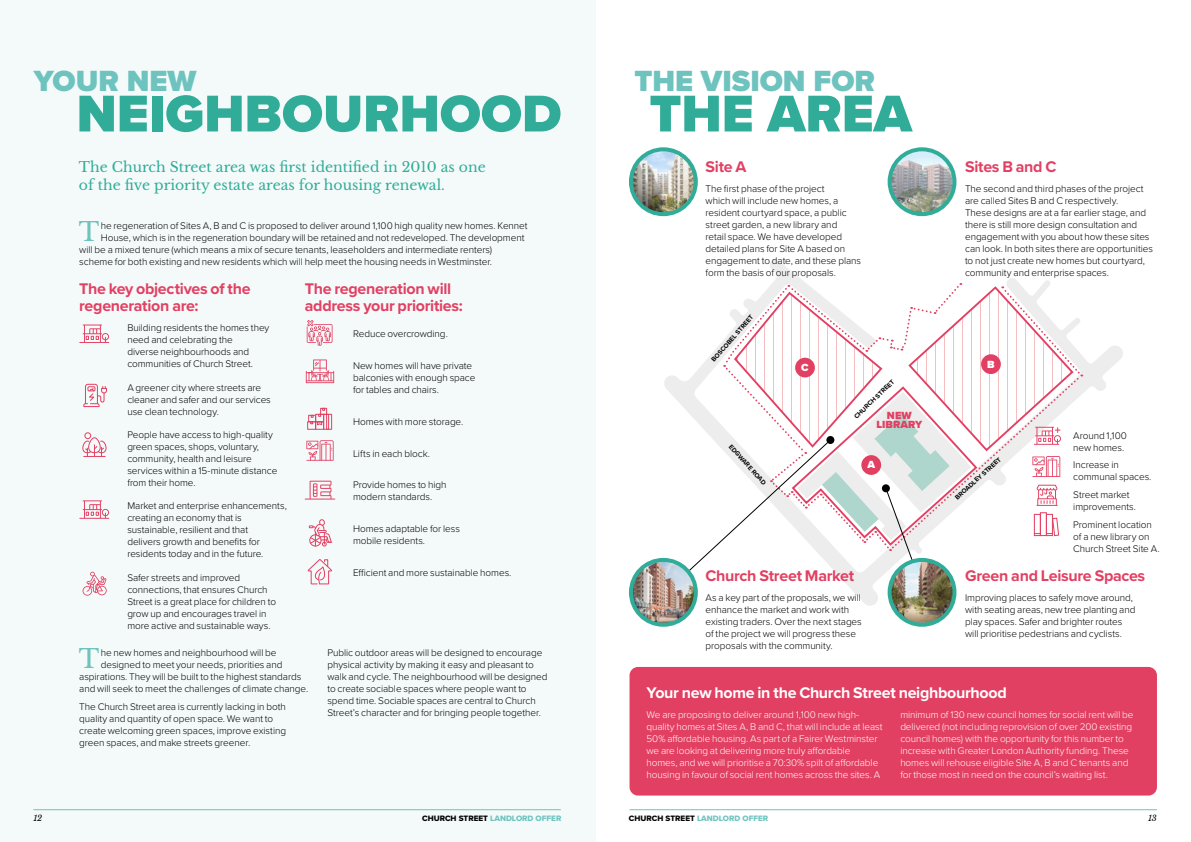
<style>
.page{position:relative;width:1191px;height:842px;background:#fff}
.page>*{position:absolute;margin:0;border:0;box-sizing:border-box;transform-origin:0 0}
.t1{font:900 53.6px "Proxima Nova";color:#31ac99}
.t2{font:900 30.3px "Proxima Nova";color:#6ec3bf}
.t3{font:25.6px "Libre Baskerville";color:#6ec3bf}
.t4{font:700 16px/17px "Proxima Nova";letter-spacing:-.02em;color:#e24062}
.t5{font:700 16px "Proxima Nova";letter-spacing:-.02em;color:#fff}
.t6{font:14px/18.2px "Libre Baskerville";color:#31ac99}
.t7{font:900 10.8px/9.1px "Proxima Nova";color:#e24062;text-align:center}
.t8{font:900 10.8px "Proxima Nova";color:#fff}
.t9{font:300 10px/12px "Proxima Nova";letter-spacing:-.01em;color:#000}
.t10{font:300 10px/12px "Proxima Nova";letter-spacing:-.01em;color:#fff}
.t11{font:8.1px "Proxima Nova Extrabld";color:#6ec3bf}
.t12{font:italic 8.1px "Libre Baskerville";color:#000}
.t13{font:700 6.6px "Proxima Nova";color:#000}
.s1{color:#000}
</style>
<div class="page">
<div style="left:0;top:0;width:595px;height:842px;background:#f4fafa"></div>
<div style="left:629px;top:667px;width:528px;height:128px;background:#e24062;border-radius:9px"></div>
<svg style="left:79px;top:324px;width:30px;height:19px"></svg>
<svg style="left:79px;top:500px;width:30px;height:19px"></svg>
<svg style="left:83px;top:384px;width:24px;height:23px"></svg>
<div style="left:84px;top:432px;width:7px;height:7px;border:1px solid #e34062;border-radius:50%"></div>
<svg style="left:82px;top:437px;width:25px;height:20px"></svg>
<svg style="left:83px;top:572px;width:24px;height:24px"></svg>
<svg style="left:307px;top:320px;width:25px;height:26px"></svg>
<svg style="left:306px;top:359px;width:28px;height:24px"></svg>
<div style="left:307px;top:421px;width:9px;height:9px;border:1px solid #e34062"></div>
<div style="left:308px;top:415px;width:8px;height:7px;border:1px solid #e34062"></div>
<div style="left:315px;top:421px;width:9px;height:9px;border:1px solid #e34062"></div>
<div style="left:323px;top:414px;width:9px;height:16px;border:1px solid #e34062"></div>
<div style="left:326px;top:414px;width:3px;height:16px;border:1px solid #e34062"></div>
<div style="left:320px;top:408px;width:7px;height:7px;border:1px solid #e34062"></div>
<svg style="left:310px;top:408px;width:15px;height:18px"></svg>
<svg style="left:306px;top:440px;width:28px;height:21px"></svg>
<svg style="left:305px;top:481px;width:30px;height:19px"></svg>
<svg style="left:309px;top:519px;width:23px;height:28px"></svg>
<svg style="left:308px;top:559px;width:24px;height:25px"></svg>
<hr style="left:629px;top:809px;width:528px;height:1px;background:#6ec3bf">
<hr style="left:33px;top:809px;width:528px;height:1px;background:#6ec3bf">
<svg style="left:695px;top:259px;width:428px;height:348px"></svg>
<img style="left:631px;top:560px;width:65px;height:65px;border-radius:32px">
<div style="left:629px;top:558px;width:69px;height:69px;border:4px solid #31ac99;border-radius:50%"></div>
<img style="left:631px;top:149px;width:65px;height:65px;border-radius:32px">
<div style="left:629px;top:147px;width:69px;height:69px;border:4px solid #31ac99;border-radius:50%"></div>
<img style="left:889px;top:560px;width:65px;height:65px;border-radius:32px">
<div style="left:887px;top:558px;width:69px;height:69px;border:4px solid #31ac99;border-radius:50%"></div>
<img style="left:889px;top:149px;width:65px;height:65px;border-radius:32px">
<div style="left:887px;top:147px;width:69px;height:69px;border:4px solid #31ac99;border-radius:50%"></div>
<svg style="left:662px;top:283px;width:420px;height:313px"></svg>
<h2 class="t2" style="left:34px;top:58px;width:164px">YOUR NEW</h2>
<h2 class="t2" style="left:634px;top:58px;width:242px">THE VISION FOR</h2>
<h1 class="t1" style="left:77px;top:74px;width:486px">NEIGHBOURHOOD</h1>
<h1 class="t1" style="left:649px;top:74px;width:264px">THE AREA</h1>
<h3 class="t6" style="left:79px;top:158px;width:408px">The Church Street area was first identified in 2010 as one of the five priority estate areas for housing renewal.</h3>
<h3 class="t3" style="left:79px;top:216px;width:22px">T</h3>
<p class="t9" style="left:101px;top:219px;width:428px">he regeneration of Sites A, B and C is proposed to deliver around 1,100 high quality new homes. Kennet</p>
<p class="t9" style="left:101px;top:231px;width:425px">House, which is in the regeneration boundary will be retained and not redeveloped. The development</p>
<p class="t9" style="left:79px;top:243px;width:414px">will be a mixed tenure (which means a mix of secure tenants, leaseholders and intermediate renters)</p>
<p class="t9" style="left:79px;top:255px;width:414px">scheme for both existing and new residents which will help meet the housing needs in Westminster.</p>
<h3 class="t4" style="left:79px;top:280px;width:173px">The key objectives of the regeneration are:</h3>
<p class="t9" style="left:127px;top:321px;width:143px">Building residents the homes they need and celebrating the<br>diverse neighbourhoods and communities of Church Street.</p>
<p class="t9" style="left:127px;top:381px;width:145px">A greener city where streets are cleaner and safer and our services use clean technology.</p>
<p class="t9" style="left:127px;top:428px;width:151px">People have access to high-quality green spaces, shops, voluntary, community, health and leisure services within a 15-minute distance from their home.</p>
<p class="t9" style="left:127px;top:499px;width:161px">Market and enterprise enhancements, creating an economy that is sustainable, resilient and that<br>delivers growth and benefits for residents today and in the future.</p>
<p class="t9" style="left:127px;top:571px;width:150px">Safer streets and improved connections, that ensures Church Street is a great place for children to grow up and encourages travel in more active and sustainable ways.</p>
<h3 class="t4" style="left:305px;top:280px;width:159px">The regeneration will address your priorities:</h3>
<p class="t9" style="left:353px;top:327px;width:96px">Reduce overcrowding.</p>
<p class="t9" style="left:353px;top:359px;width:124px">New homes will have private balconies with enough space for tables and chairs.</p>
<p class="t9" style="left:353px;top:415px;width:112px">Homes with more storage.</p>
<p class="t9" style="left:353px;top:447px;width:78px">Lifts in each block.</p>
<p class="t9" style="left:353px;top:478px;width:95px">Provide homes to high modern standards.</p>
<p class="t9" style="left:353px;top:522px;width:108px">Homes adaptable for less mobile residents.</p>
<p class="t9" style="left:353px;top:566px;width:160px">Efficient and more sustainable homes.</p>
<h3 class="t3" style="left:79px;top:643px;width:22px">T</h3>
<p class="t9" style="left:101px;top:646px;width:177px">he new homes and neighbourhood will be</p>
<p class="t9" style="left:101px;top:658px;width:183px">designed to meet your needs, priorities and</p>
<p class="t9" style="left:79px;top:670px;width:223px">aspirations. They will be built to the highest standards</p>
<p class="t9" style="left:79px;top:682px;width:230px">and will seek to meet the challenges of climate change.</p>
<p class="t9" style="left:79px;top:700px;width:208px">The Church Street area is currently lacking in both quality and quantity of open space. We want to create welcoming green spaces, improve existing green spaces, and make streets greener.</p>
<p class="t9" style="left:327px;top:646px;width:221px">Public outdoor areas will be designed to encourage physical activity by making it easy and pleasant to walk and cycle. The neighbourhood will be designed to create sociable spaces where people want to spend time. Sociable spaces are central to Church Street’s character and for bringing people together.</p>
<h3 class="t4" style="left:705px;top:157px;width:42px">Site A</h3>
<p class="t9" style="left:705px;top:182px;width:157px">The first phase of the project<br>which will include new homes, a resident courtyard space, a public street garden, a new library and<br>retail space. We have developed detailed plans for Site A based on engagement to date, and these plans form the basis of our proposals.</p>
<p class="t13" style="left:709px;top:358px;width:62px;rotate:-49deg">BOSCOBEL STREET</p>
<p class="t13" style="left:734px;top:442px;width:53px;rotate:48deg">EDGWARE ROAD</p>
<p class="t8" style="left:801px;top:359px;width:9px">C</p>
<p class="t13" style="left:851px;top:414px;width:55px;rotate:-44deg">CHURCH STREET</p>
<p class="t7" style="left:876px;top:411px;width:47px">NEW<br>LIBRARY</p>
<p class="t8" style="left:867px;top:457px;width:9px">A</p>
<h3 class="t4" style="left:705px;top:567px;width:150px">Church Street Market</h3>
<p class="t9" style="left:705px;top:591px;width:158px">As a key part of the proposals, we will enhance the market and work with existing traders. Over the next stages of the project we will progress these proposals with the community.</p>
<h3 class="t4" style="left:965px;top:157px;width:93px">Sites B and C</h3>
<p class="t9" style="left:965px;top:182px;width:189px">The second and third phases of the project are called Sites B and C respectively.<br>These designs are at a far earlier stage, and there is still more design consultation and engagement with you about how these sites can look. In both sites there are opportunities to not just create new homes but courtyard, community and enterprise spaces.</p>
<p class="t8" style="left:987px;top:356px;width:9px">B</p>
<p class="t13" style="left:952px;top:495px;width:61px;rotate:-42deg">BROADLEY STREET</p>
<p class="t9" style="left:1073px;top:429px;width:55px">Around 1,100 new homes.</p>
<p class="t9" style="left:1073px;top:458px;width:80px">Increase in communal spaces.</p>
<p class="t9" style="left:1073px;top:488px;width:64px">Street market improvements.</p>
<p class="t9" style="left:1073px;top:518px;width:88px">Prominent location of a new library on<br>Church Street Site A.</p>
<h3 class="t4" style="left:965px;top:567px;width:182px">Green and Leisure Spaces</h3>
<p class="t9" style="left:965px;top:591px;width:172px">Improving places to safely move around, with seating areas, new tree planting and play spaces. Safer and brighter routes will prioritise pedestrians and cyclists.</p>
<h3 class="t5" style="left:646px;top:680px;width:362px">Your new home in the Church Street neighbourhood</h3>
<p class="t10" style="left:646px;top:708px;width:238px">We are proposing to deliver around 1,100 new high&shy;quality homes at Sites A, B and C, that will include at least 50% affordable housing. As part of a Fairer Westminster we are looking at delivering more truly affordable homes, and we will prioritise a 70:30% spilt of affordable housing in favour of social rent homes across the sites. A</p>
<p class="t10" style="left:900px;top:708px;width:235px">minimum of 130 new council homes for social rent will be delivered (not including reprovision of over 200 existing council homes) with the opportunity for this number to increase with Greater London Authority funding. These homes will rehouse eligible Site A, B and C tenants and for those most in need on the council’s waiting list.</p>
<p class="t12" style="left:33px;top:813px;width:10px">12</p>
<p class="t11" style="left:422px;top:813px;width:141px"><span class="s1">CHURCH STREET</span> LANDLORD OFFER</p>
<p class="t11" style="left:629px;top:813px;width:141px"><span class="s1">CHURCH STREET</span> LANDLORD OFFER</p>
<p class="t12" style="left:1148px;top:813px;width:10px">13</p>
</div>
